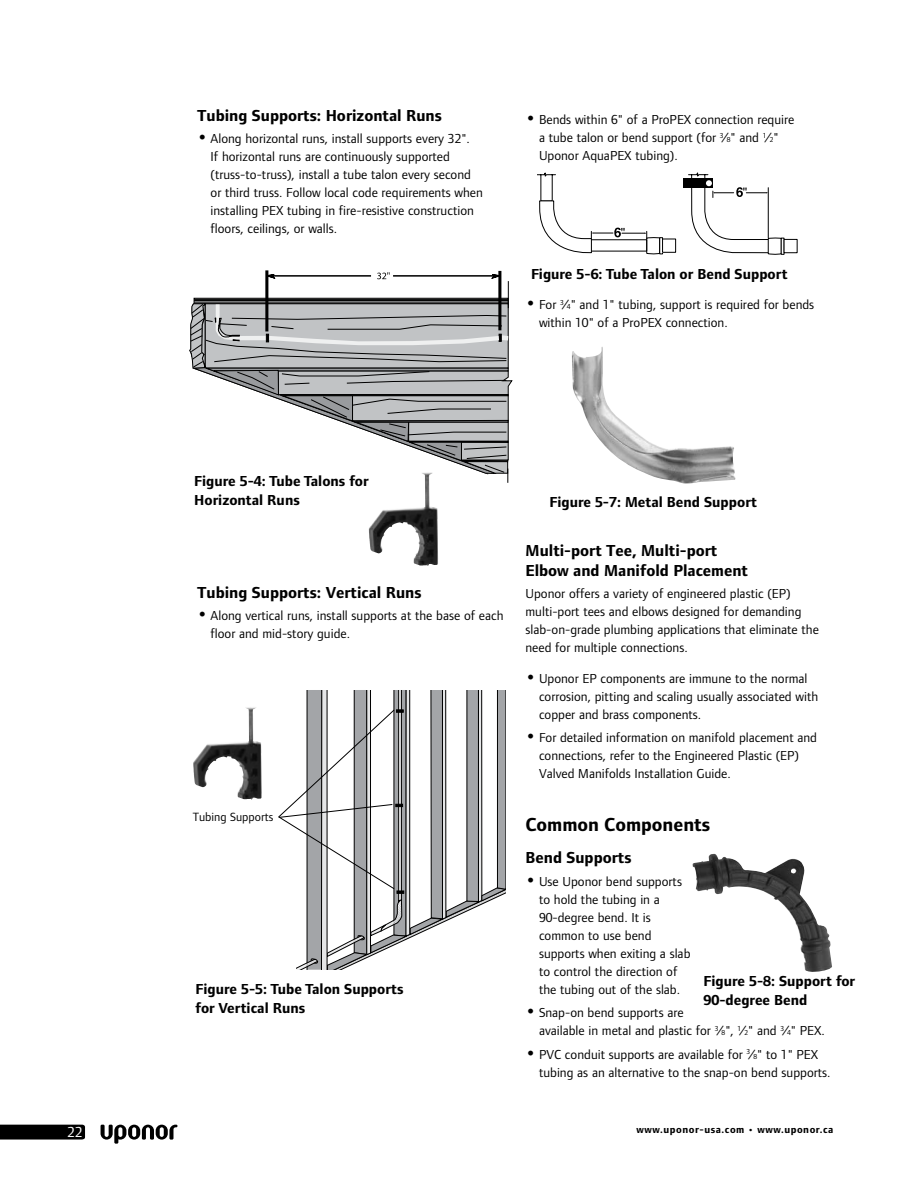
<style>
.page{position:relative;width:918px;height:1188px;background:#fff}
.page>*{position:absolute;margin:0;border:0;box-sizing:border-box;transform-origin:0 0}
.t1{font:700 19.5px "Foundry Form Sans";color:#000}
.t2{font:700 16.5px/19.5px "Foundry Form Sans";color:#000}
.t3{font:700 15px/19.5px "Foundry Form Sans";color:#000}
.t4{font:15px "Foundry Form Sans";color:#fff}
.t5{font:13.5px/18px "Foundry Form Sans";color:#000}
.t6{font:12.3px "Foundry Form Sans";color:#000}
.t7{font:700 10.5px "Foundry Form Sans";letter-spacing:.05em;color:#000}
.s1{font-weight:700;font-size:21px}
.s2{font-size:7.35px}
</style>
<div class="page">
<svg style="left:101px;top:1125px;width:77px;height:19px"></svg>
<svg style="left:0;top:1125px;width:85px;height:15px"></svg>
<hr style="left:265px;top:270px;width:3px;height:61px;background:#000">
<hr style="left:498px;top:271px;width:3px;height:59px;background:#000">
<svg style="left:189px;top:272px;width:323px;height:211px"></svg>
<img style="left:372px;top:472px;width:53px;height:51px">
<svg style="left:278px;top:690px;width:227px;height:280px"></svg>
<img style="left:197px;top:707px;width:52px;height:50px">
<img style="left:572px;top:347px;width:164px;height:137px">
<svg style="left:538px;top:172px;width:138px;height:83px"></svg>
<div style="left:683px;top:178px;width:30px;height:10px;background:#000"></div>
<svg style="left:688px;top:172px;width:110px;height:83px"></svg>
<img style="left:692px;top:854px;width:140px;height:118px">
<p class="t4" style="left:68px;top:1124px;width:16px">22</p>
<p class="t2" style="left:197px;top:105px;width:246px">Tubing Supports: Horizontal Runs</p>
<p class="t5" style="left:211px;top:129px;width:274px;text-indent:-13px"><span class="s1">•</span> Along horizontal runs, install supports every 32".<br>If horizontal runs are continuously supported (truss-to-truss), install a tube talon every second or third truss. Follow local code requirements when installing PEX tubing in fire-resistive construction floors, ceilings, or walls.</p>
<p class="t5" style="left:539px;top:110px;width:257px;text-indent:-13px"><span class="s1">•</span> Bends within 6" of a ProPEX connection require a tube talon or bend support (for <sup>3</sup>⁄<span class="s2">8</span>" and <sup>1</sup>⁄<span class="s2">2</span>"<br>Uponor AquaPEX tubing).</p>
<p class="t3" style="left:531px;top:264px;width:258px">Figure 5-6: Tube Talon or Bend Support</p>
<p class="t5" style="left:539px;top:296px;width:277px;text-indent:-13px"><span class="s1">•</span> For <sup>3</sup>⁄<span class="s2">4</span>" and 1" tubing, support is required for bends within 10" of a ProPEX connection.</p>
<p class="t3" style="left:194px;top:471px;width:176px">Figure 5-4: Tube Talons for<br>Horizontal Runs</p>
<p class="t2" style="left:197px;top:583px;width:226px">Tubing Supports: Vertical Runs</p>
<p class="t5" style="left:211px;top:607px;width:294px;text-indent:-13px"><span class="s1">•</span> Along vertical runs, install supports at the base of each floor and mid-story guide.</p>
<p class="t6" style="left:193px;top:810px;width:82px">Tubing Supports</p>
<p class="t3" style="left:196px;top:979px;width:210px">Figure 5-5: Tube Talon Supports for Vertical Runs</p>
<p class="t3" style="left:549px;top:492px;width:209px">Figure 5-7: Metal Bend Support</p>
<p class="t2" style="left:526px;top:541px;width:224px">Multi-port Tee, Multi-port<br>Elbow and Manifold Placement</p>
<p class="t5" style="left:526px;top:584px;width:295px">Uponor offers a variety of engineered plastic (EP) multi-port tees and elbows designed for demanding slab-on-grade plumbing applications that eliminate the need for multiple connections.</p>
<p class="t5" style="left:539px;top:669px;width:281px;text-indent:-13px"><span class="s1">•</span> Uponor EP components are immune to the normal corrosion, pitting and scaling usually associated with copper and brass components.</p>
<p class="t5" style="left:539px;top:728px;width:280px;text-indent:-13px"><span class="s1">•</span> For detailed information on manifold placement and connections, refer to the Engineered Plastic (EP)<br>Valved Manifolds Installation Guide.</p>
<h1 class="t1" style="left:526px;top:814px;width:186px">Common Components</h1>
<p class="t2" style="left:526px;top:848px;width:108px">Bend Supports</p>
<p class="t5" style="left:539px;top:872px;width:153px;text-indent:-13px"><span class="s1">•</span> Use Uponor bend supports to hold the tubing in a<br>90-degree bend. It is common to use bend supports when exiting a slab to control the direction of the tubing out of the slab.</p>
<p class="t5" style="left:539px;top:1004px;width:285px;text-indent:-13px"><span class="s1">•</span> Snap-on bend supports are<br>available in metal and plastic for <sup>3</sup>⁄<span class="s2">8</span>", <sup>1</sup>⁄<span class="s2">2</span>" and <sup>3</sup>⁄<span class="s2">4</span>" PEX.</p>
<p class="t5" style="left:539px;top:1045px;width:291px;text-indent:-14px"><span class="s1">•</span> PVC conduit supports are available for <sup>3</sup>⁄<span class="s2">8</span>" to 1" PEX tubing as an alternative to the snap-on bend supports.</p>
<p class="t3" style="left:704px;top:971px;width:153px">Figure 5-8: Support for<br>90-degree Bend</p>
<p class="t7" style="left:637px;top:1123px;width:198px">www.uponor-usa.com • www.uponor.ca</p>
</div>
